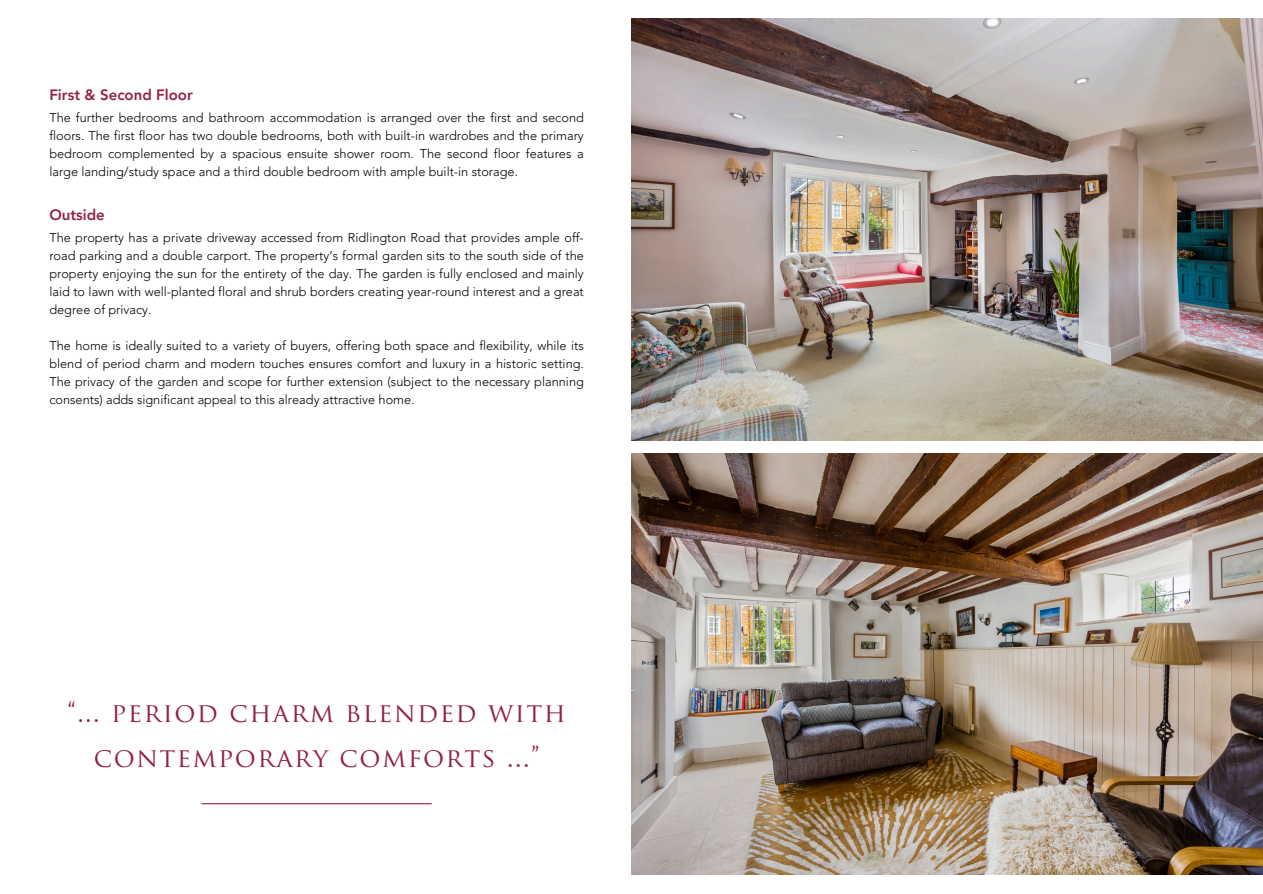
<style>
.page{position:relative;width:1263px;height:894px;background:#fff}
.page>*{position:absolute;margin:0;border:0;box-sizing:border-box;transform-origin:0 0}
.t1{font:26.1px/45px "Trajan Pro";letter-spacing:.055em;color:#932147;text-align:center}
.t2{font:800 15px "Avenir LT Pro";color:#932147}
.t3{font:300 12.75px/18px "Avenir";color:#000;text-align:justify}
</style>
<div class="page">
<hr style="left:201px;top:802px;width:231px;height:2px;background:#932147">
<img style="left:631px;top:19px;width:632px;height:421px">
<img style="left:631px;top:453px;width:632px;height:421px">
<p class="t2" style="left:49px;top:89px;width:145px">First &amp; Second Floor</p>
<p class="t3" style="left:49px;top:109px;width:536px">The further bedrooms and bathroom accommodation is arranged over the first and second floors. The first floor has two double bedrooms, both with built-in wardrobes and the primary bedroom complemented by a spacious ensuite shower room. The second floor features a large landing/study space and a third double bedroom with ample built-in storage.</p>
<h2 class="t2" style="left:49px;top:208px;width:57px">Outside</h2>
<h2 class="t3" style="left:49px;top:228px;width:536px">The property has a private driveway accessed from Ridlington Road that provides ample off&shy;road parking and a double carport. The property’s formal garden sits to the south side of the property enjoying the sun for the entirety of the day. The garden is fully enclosed and mainly laid to lawn with well-planted floral and shrub borders creating year-round interest and a great degree of privacy.</h2>
<p class="t3" style="left:49px;top:337px;width:536px">The home is ideally suited to a variety of buyers, offering both space and flexibility, while its blend of period charm and modern touches ensures comfort and luxury in a historic setting.<br>The privacy of the garden and scope for further extension (subject to the necessary planning consents) adds significant appeal to this already attractive home.</p>
<p class="t1" style="left:67px;top:692px;width:500px">“... PERIOD CHARM BLENDED WITH<br>CONTEMPORARY COMFORTS ...”</p>
</div>
